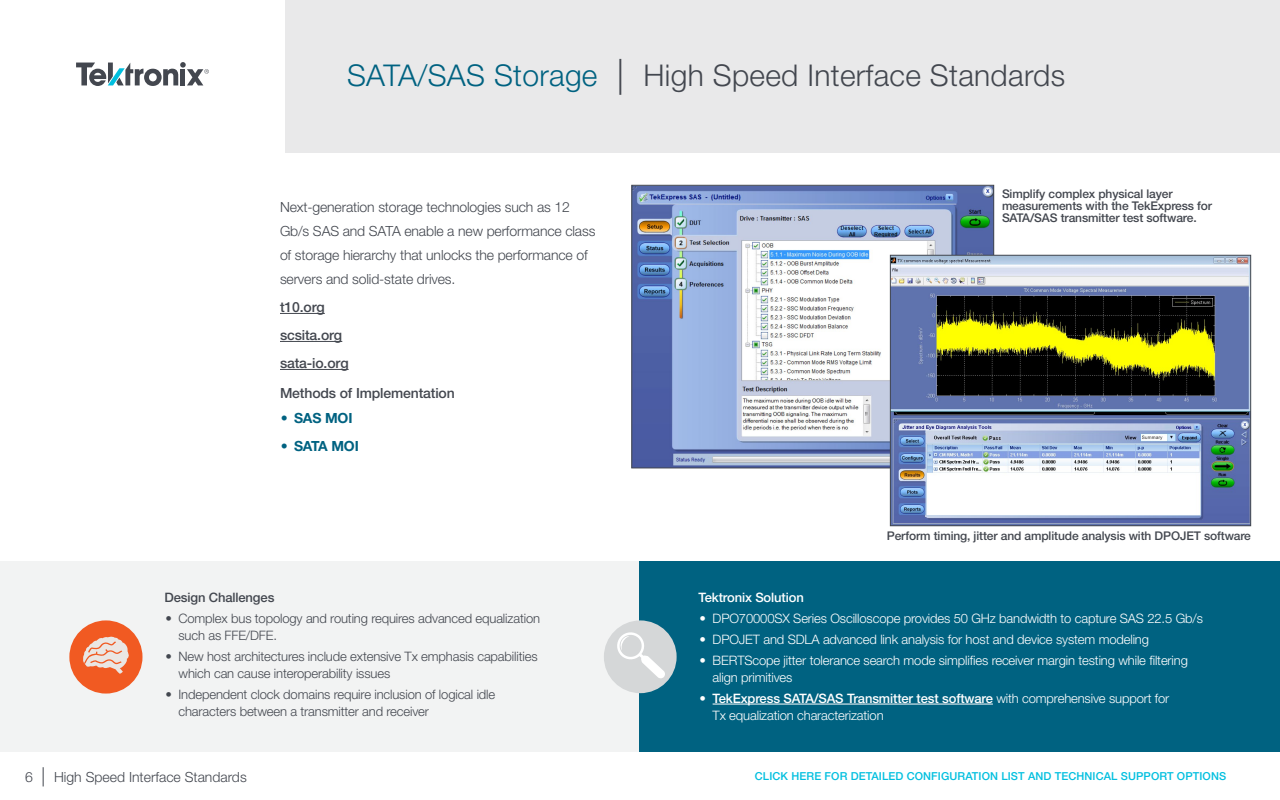
<style>
.page{position:relative;width:1280px;height:800px;background:#fff}
.page>*{position:absolute;margin:0;border:0;box-sizing:border-box;transform-origin:0 0}
.t1{font:300 30px "Helvetica Neue";letter-spacing:.01em;color:#43474f}
.t2{font:300 14px/24px "Helvetica Neue";letter-spacing:-.01em;color:#43474f}
.t3{font:500 14px/28px "Helvetica Neue";letter-spacing:-.01em;color:#43474f}
.t4{font:700 14px "Helvetica Neue";letter-spacing:-.01em;color:#006281}
.t5{font:300 13px/17px "Helvetica Neue";letter-spacing:-.01em;color:#fff}
.t6{font:300 13px/17px "Helvetica Neue";letter-spacing:-.01em;color:#43474f}
.t7{font:500 13px "Helvetica Neue";letter-spacing:-.01em;color:#fff}
.t8{font:500 13px "Helvetica Neue";letter-spacing:-.01em;color:#43474f}
.t9{font:500 12px/12px "Helvetica Neue";letter-spacing:-.01em;color:#43474f}
.t10{font:500 11px "Helvetica Neue";letter-spacing:.01em;color:#00bfdf}
.s1{color:#006281}
.s2{font-weight:100;font-size:48px}
.s3{font-weight:100;font-size:25.7px}
.s4{font-weight:500}
</style>
<div class="page">
<div style="left:285px;top:0;width:995px;height:153px;background:#e9e9ea"></div>
<div style="left:0;top:562px;width:640px;height:190px;background:#f2f3f3"></div>
<div style="left:640px;top:562px;width:640px;height:190px;background:#006281"></div>
<div style="left:69px;top:620px;width:73px;height:74px;background:#f15a22;border-radius:50%"></div>
<svg style="left:83px;top:636px;width:46px;height:38px"></svg>
<div style="left:604px;top:620px;width:73px;height:73px;background:#d5d7d8;border-radius:50%"></div>
<svg style="left:617px;top:632px;width:48px;height:47px"></svg>
<hr style="left:280px;top:313px;width:45px;height:1px;background:#43474f">
<hr style="left:280px;top:341px;width:62px;height:1px;background:#43474f">
<hr style="left:280px;top:369px;width:69px;height:1px;background:#43474f">
<hr style="left:713px;top:704px;width:280px;height:1px;background:#fff">
<img style="left:633px;top:187px;width:359px;height:279px">
<img style="left:892px;top:257px;width:357px;height:267px">
<div style="left:890px;top:255px;width:361px;height:271px;border:1px solid #43474f"></div>
<svg style="left:76px;top:62px;width:133px;height:24px"></svg>
<h1 class="t1" style="left:347px;top:57px;width:720px"><span class="s1">SATA/SAS Storage</span> <span class="s2">|</span> High Speed Interface Standards</h1>
<p class="t2" style="left:280px;top:195px;width:317px">Next-generation storage technologies such as 12<br>Gb/s SAS and SATA enable a new performance class of storage hierarchy that unlocks the performance of servers and solid-state drives.</p>
<p class="t3" style="left:280px;top:293px;width:70px">t10.org scsita.org sata-io.org</p>
<p class="t3" style="left:280px;top:379px;width:176px">Methods of Implementation</p>
<p class="t4" style="left:281px;top:409px;width:73px">• SAS MOI</p>
<p class="t4" style="left:281px;top:437px;width:79px">• SATA MOI</p>
<p class="t8" style="left:164px;top:589px;width:111px">Design Challenges</p>
<p class="t6" style="left:179px;top:609px;width:363px;text-indent:-13px">• Complex bus topology and routing requires advanced equalization such as FFE/DFE.</p>
<p class="t6" style="left:179px;top:647px;width:361px;text-indent:-13px">• New host architectures include extensive Tx emphasis capabilities which can cause interoperability issues</p>
<p class="t6" style="left:179px;top:685px;width:318px;text-indent:-13px">• Independent clock domains require inclusion of logical idle characters between a transmitter and receiver</p>
<p class="t2" style="left:25px;top:765px;width:223px">6 <span class="s3">|</span> High Speed Interface Standards</p>
<p class="t9" style="left:1002px;top:187px;width:212px">Simplify complex physical layer measurements with the TekExpress for<br>SATA/SAS transmitter test software.</p>
<p class="t9" style="left:887px;top:530px;width:366px">Perform timing, jitter and amplitude analysis with DPOJET software</p>
<p class="t7" style="left:699px;top:589px;width:107px">Tektronix Solution</p>
<p class="t5" style="left:700px;top:609px;width:505px">• DPO70000SX Series Oscilloscope provides 50 GHz bandwidth to capture SAS 22.5 Gb/s</p>
<p class="t5" style="left:700px;top:630px;width:451px">• DPOJET and SDLA advanced link analysis for host and device system modeling</p>
<p class="t5" style="left:713px;top:651px;width:477px;text-indent:-13px">• BERTScope jitter tolerance search mode simplifies receiver margin testing while filtering align primitives</p>
<p class="t5" style="left:713px;top:689px;width:458px;text-indent:-13px">• <span class="s4">TekExpress SATA/SAS Transmitter test software</span> with comprehensive support for<br>Tx equalization characterization</p>
<p class="t10" style="left:755px;top:770px;width:473px">CLICK HERE FOR DETAILED CONFIGURATION LIST AND TECHNICAL SUPPORT OPTIONS</p>
</div>
